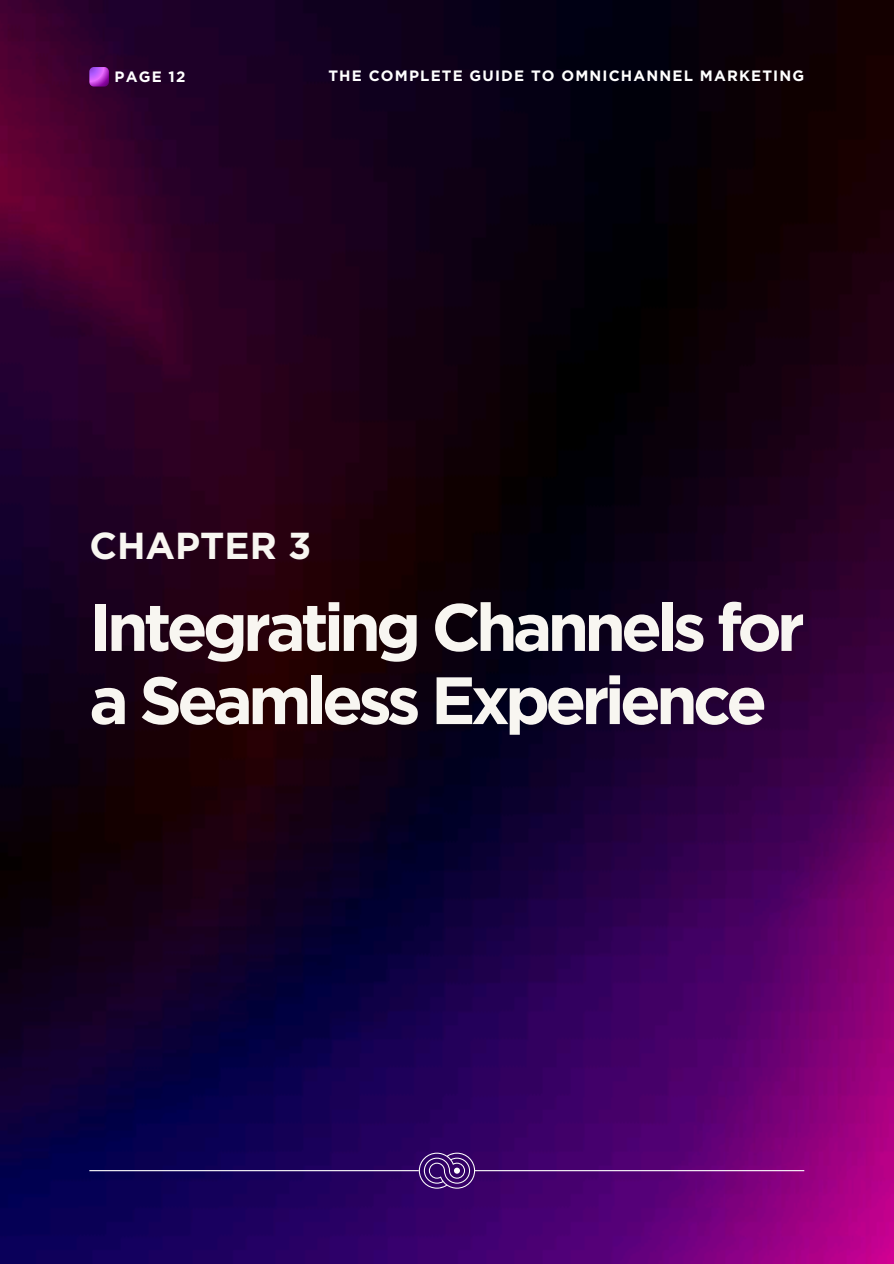
<style>
.page{position:relative;width:894px;height:1264px;background:#fff}
.page>*{position:absolute;margin:0;border:0;box-sizing:border-box;transform-origin:0 0}
.t1{font:700 66.75px/73.2px "Gotham";letter-spacing:-.07em;color:#f8f6f1}
.t2{font:700 37.5px "Gotham";color:#f8f6f1}
.t3{font:700 15px "Gotham";letter-spacing:.075em;color:#fff}
</style>
<div class="page">
<img style="left:0;top:0;width:893px;height:1263px">
<svg style="left:418px;top:1152px;width:57px;height:36px"></svg>
<hr style="left:474px;top:1170px;width:330px;height:1px;background:#fff">
<hr style="left:89px;top:1170px;width:329px;height:1px;background:#fff">
<svg style="left:89px;top:67px;width:20px;height:20px"></svg>
<p class="t3" style="left:114px;top:67px;width:72px">PAGE 12</p>
<p class="t3" style="left:328px;top:67px;width:477px">THE COMPLETE GUIDE TO OMNICHANNEL MARKETING</p>
<h2 class="t2" style="left:89px;top:523px;width:223px">CHAPTER 3</h2>
<h1 class="t1" style="left:89px;top:589px;width:716px">Integrating Channels for a Seamless Experience</h1>
</div>
